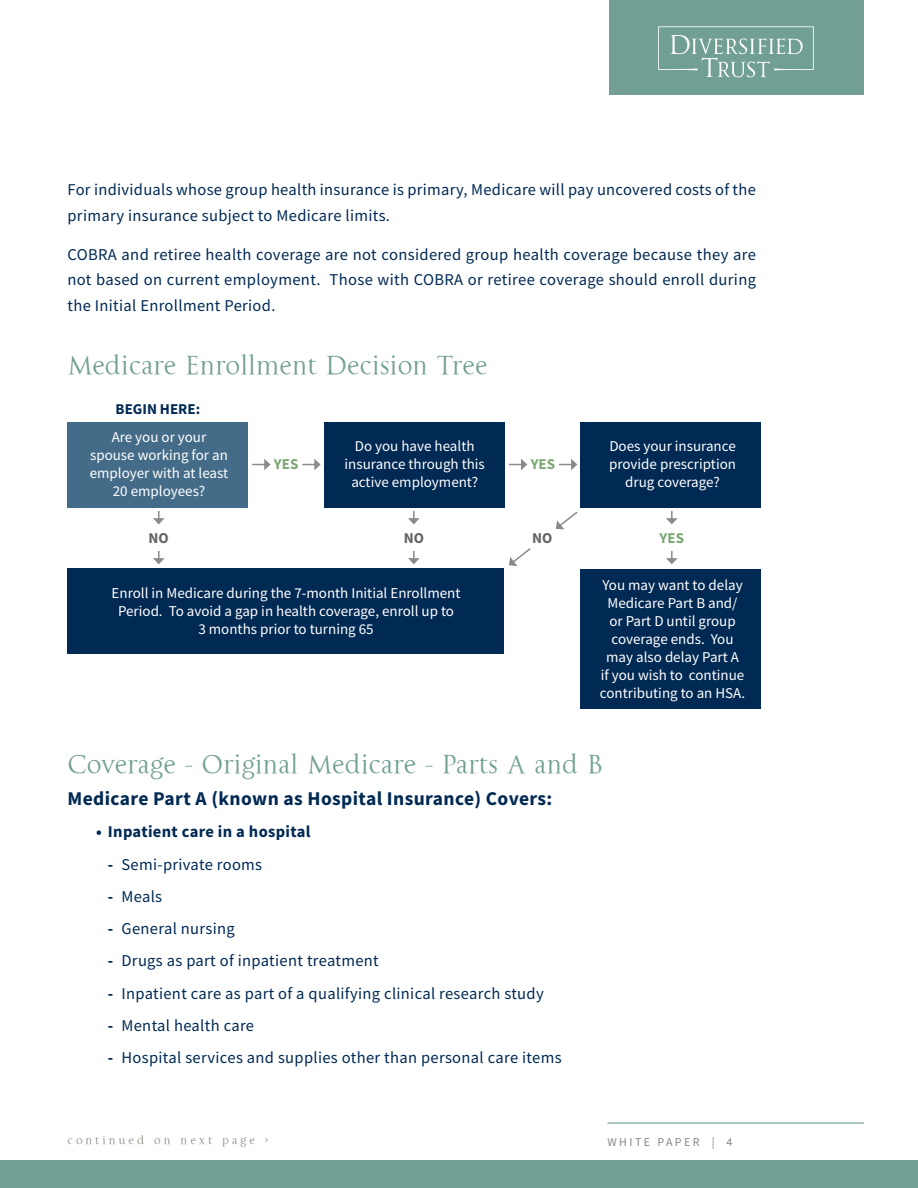
<style>
.page{position:relative;width:918px;height:1188px;background:#fff}
.page>*{position:absolute;margin:0;border:0;box-sizing:border-box;transform-origin:0 0}
.t1{font:27px "La Gioconda OSTT";color:#719f93}
.t2{font:700 19.5px "Source Sans Pro";letter-spacing:.02em;color:#002953}
.t3{font:16.5px/25.5px "Source Sans Pro";letter-spacing:.02em;color:#002953}
.t4{font:700 16.5px "Source Sans Pro";letter-spacing:.02em;color:#002953}
.t5{font:15px/18px "Source Sans Pro";color:#fff;text-align:center}
.t6{font:700 15px "Source Sans Pro";color:#002953}
.t7{font:700 15px "Source Sans Pro";color:#7ba774}
.t8{font:700 15px "Source Sans Pro";color:#636366}
.t9{font:12px "La Gioconda OSTT";letter-spacing:.25em;color:#8b8e81}
.t10{font:12px "Source Sans Pro";letter-spacing:.2em;color:#888788}
.s1{font-weight:700}
</style>
<div class="page">
<div style="left:609px;top:0;width:255px;height:94px;background:#719f93"></div>
<svg style="left:658px;top:26px;width:156px;height:51px"></svg>
<div style="left:0;top:1161px;width:918px;height:27px;background:#719f93"></div>
<hr style="left:608px;top:1122px;width:256px;height:2px;background:#719f93">
<div style="left:68px;top:422px;width:180px;height:86px;background:#446c89"></div>
<div style="left:68px;top:568px;width:436px;height:86px;background:#002953"></div>
<div style="left:324px;top:422px;width:181px;height:86px;background:#002953"></div>
<div style="left:580px;top:422px;width:181px;height:86px;background:#002953"></div>
<div style="left:580px;top:569px;width:181px;height:140px;background:#002953"></div>
<svg style="left:252px;top:459px;width:19px;height:11px"></svg>
<svg style="left:509px;top:459px;width:18px;height:11px"></svg>
<svg style="left:302px;top:459px;width:19px;height:11px"></svg>
<svg style="left:559px;top:459px;width:18px;height:11px"></svg>
<svg style="left:153px;top:511px;width:12px;height:13px"></svg>
<svg style="left:408px;top:511px;width:12px;height:13px"></svg>
<svg style="left:556px;top:511px;width:22px;height:19px"></svg>
<svg style="left:509px;top:548px;width:22px;height:18px"></svg>
<svg style="left:666px;top:511px;width:12px;height:13px"></svg>
<svg style="left:153px;top:551px;width:12px;height:13px"></svg>
<svg style="left:408px;top:551px;width:12px;height:13px"></svg>
<svg style="left:666px;top:551px;width:12px;height:13px"></svg>
<p class="t3" style="left:68px;top:177px;width:690px">For individuals whose group health insurance is primary, Medicare will pay uncovered costs of the primary insurance subject to Medicare limits.</p>
<p class="t3" style="left:68px;top:241px;width:690px;text-align:justify">COBRA and retiree health coverage are not considered group health coverage because they are not based on current employment. Those with COBRA or retiree coverage should enroll during the Initial Enrollment Period.</p>
<h1 class="t1" style="left:68px;top:349px;width:422px">Medicare Enrollment Decision Tree</h1>
<p class="t6" style="left:116px;top:399px;width:86px">BEGIN HERE:</p>
<p class="t5" style="left:90px;top:428px;width:140px">Are you or your spouse working for an employer with at least<br>20 employees?</p>
<p class="t7" style="left:274px;top:454px;width:26px">YES</p>
<p class="t5" style="left:345px;top:437px;width:142px">Do you have health insurance through this active employment?</p>
<p class="t7" style="left:531px;top:454px;width:26px">YES</p>
<p class="t5" style="left:609px;top:437px;width:128px">Does your insurance provide prescription drug coverage?</p>
<p class="t8" style="left:149px;top:527px;width:22px">NO</p>
<p class="t8" style="left:404px;top:527px;width:22px">NO</p>
<p class="t8" style="left:532px;top:527px;width:22px">NO</p>
<p class="t7" style="left:660px;top:527px;width:26px">YES</p>
<p class="t5" style="left:112px;top:584px;width:350px">Enroll in Medicare during the 7-month Initial Enrollment<br>Period. To avoid a gap in health coverage, enroll up to<br>3 months prior to turning 65</p>
<p class="t5" style="left:600px;top:576px;width:147px">You may want to delay<br>Medicare Part B and/ or Part D until group coverage ends. You may also delay Part A<br>if you wish to continue contributing to an HSA.</p>
<h1 class="t1" style="left:68px;top:748px;width:537px">Coverage - Original Medicare - Parts A and B</h1>
<p class="t2" style="left:68px;top:785px;width:487px">Medicare Part A (known as Hospital Insurance) Covers:</p>
<p class="t4" style="left:96px;top:821px;width:216px">• Inpatient care in a hospital</p>
<p class="t3" style="left:108px;top:851px;width:156px"><span class="s1">-</span> Semi-private rooms</p>
<p class="t3" style="left:108px;top:883px;width:56px"><span class="s1">-</span> Meals</p>
<p class="t3" style="left:108px;top:916px;width:128px"><span class="s1">-</span> General nursing</p>
<p class="t3" style="left:108px;top:948px;width:272px"><span class="s1">-</span> Drugs as part of inpatient treatment</p>
<p class="t3" style="left:108px;top:980px;width:437px"><span class="s1">-</span> Inpatient care as part of a qualifying clinical research study</p>
<p class="t3" style="left:108px;top:1013px;width:148px"><span class="s1">-</span> Mental health care</p>
<p class="t3" style="left:108px;top:1045px;width:455px"><span class="s1">-</span> Hospital services and supplies other than personal care items</p>
<p class="t9" style="left:68px;top:1133px;width:202px">continued on next page &gt;</p>
<p class="t10" style="left:608px;top:1135px;width:127px">WHITE PAPER | 4</p>
</div>
